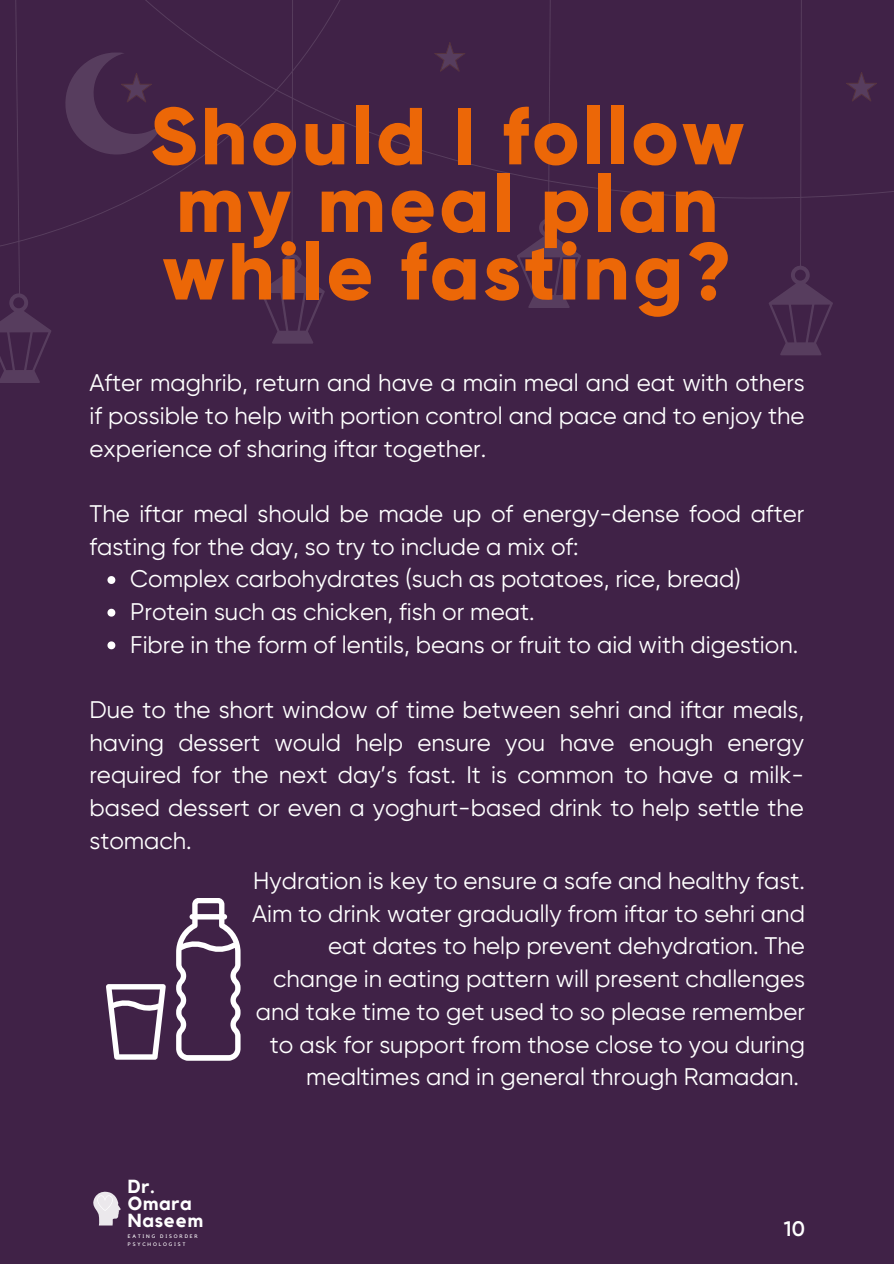
<style>
.page{position:relative;width:894px;height:1264px;background:#fff}
.page>*{position:absolute;margin:0;border:0;box-sizing:border-box;transform-origin:0 0}
.t1{font:800 80.55px/67.5px "Gilroy";letter-spacing:.04em;color:#ec6707}
.t2{font:24px/32.7px "Gilroy";color:#fff}
.t3{font:600 21px "Gilroy";color:#fff}
.t4{font:700 18.9px/17.1px "Kollektif";letter-spacing:.04em;color:#fff}
.t5{font:4.95px/7.5px "Kollektif";letter-spacing:.365em;color:#fff}
</style>
<div class="page">
<div style="left:0;top:0;width:893px;height:1263px;background:#402247"></div>
<svg style="left:93px;top:1191px;width:27px;height:34px"></svg>
<svg style="left:101px;top:0;width:792px;height:214px"></svg>
<svg style="left:768px;top:0;width:64px;height:355px"></svg>
<svg style="left:516px;top:0;width:65px;height:308px"></svg>
<svg style="left:260px;top:0;width:65px;height:344px"></svg>
<svg style="left:0;top:0;width:51px;height:383px"></svg>
<svg style="left:65px;top:51px;width:99px;height:111px"></svg>
<svg style="left:431px;top:41px;width:37px;height:33px"></svg>
<svg style="left:843px;top:71px;width:36px;height:33px"></svg>
<svg style="left:107px;top:576px;width:8px;height:8px"></svg>
<svg style="left:107px;top:608px;width:8px;height:8px"></svg>
<svg style="left:107px;top:641px;width:8px;height:8px"></svg>
<svg style="left:106px;top:984px;width:59px;height:75px"></svg>
<svg style="left:176px;top:898px;width:64px;height:162px"></svg>
<h1 class="t1" style="left:150px;top:103px;width:595px">Should I follow my meal plan while fasting?</h1>
<p class="t2" style="left:89px;top:367px;width:716px;text-align:justify">After maghrib, return and have a main meal and eat with others if possible to help with portion control and pace and to enjoy the experience of sharing iftar together.</p>
<p class="t2" style="left:89px;top:497px;width:716px">The iftar meal should be made up of energy-dense food after fasting for the day, so try to include a mix of:</p>
<p class="t2" style="left:130px;top:563px;width:669px">Complex carbohydrates (such as potatoes, rice, bread)<br>Protein such as chicken, fish or meat.<br>Fibre in the form of lentils, beans or fruit to aid with digestion.</p>
<p class="t2" style="left:89px;top:693px;width:716px;text-align:justify">Due to the short window of time between sehri and iftar meals, having dessert would help ensure you have enough energy required for the next day’s fast. It is common to have a milk&shy;based dessert or even a yoghurt-based drink to help settle the stomach.</p>
<p class="t2" style="left:252px;top:864px;width:554px;text-align:right">Hydration is key to ensure a safe and healthy fast.<br>Aim to drink water gradually from iftar to sehri and eat dates to help prevent dehydration. The change in eating pattern will present challenges and take time to get used to so please remember to ask for support from those close to you during mealtimes and in general through Ramadan.</p>
<p class="t4" style="left:128px;top:1178px;width:77px">Dr.<br>Omara<br>Naseem</p>
<p class="t5" style="left:128px;top:1232px;width:71px">EATING DISORDER<br>PSYCHOLOGIST</p>
<p class="t3" style="left:783px;top:1215px;width:23px">10</p>
</div>
